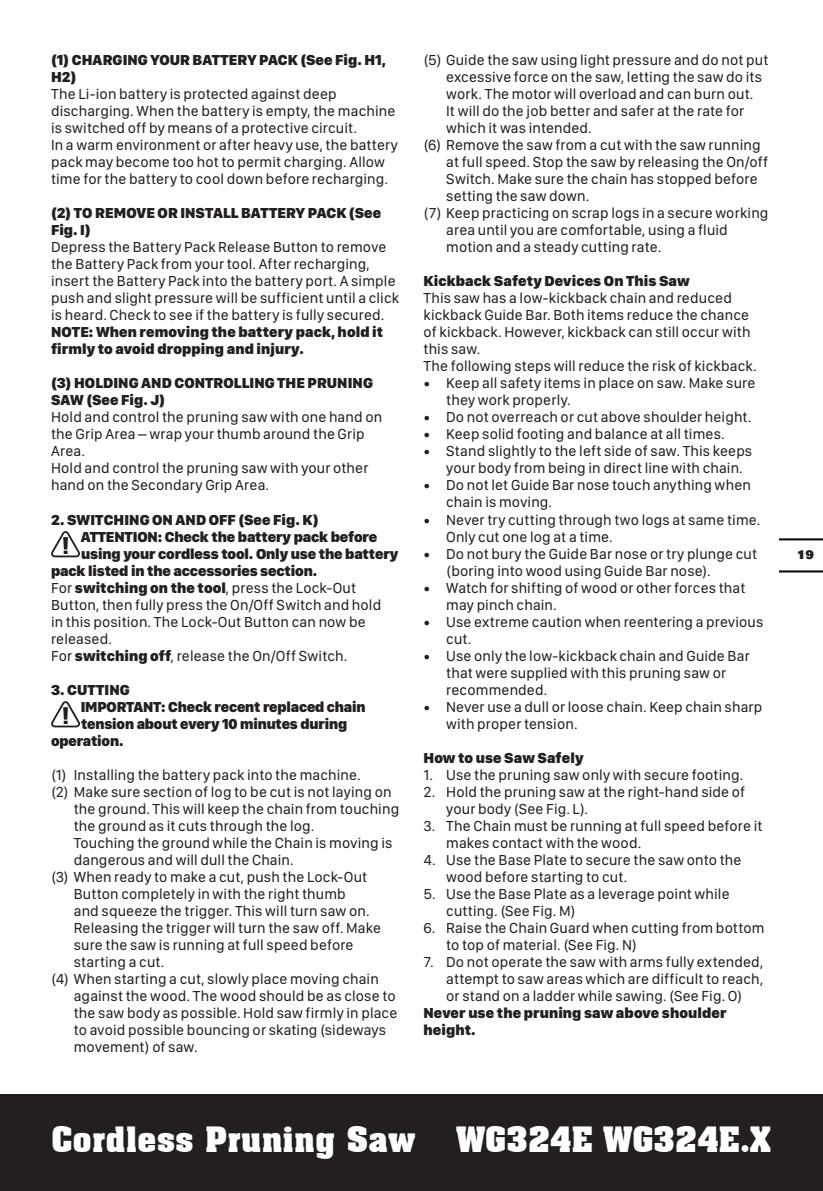
<style>
.page{position:relative;width:823px;height:1191px;background:#fff}
.page>*{position:absolute;margin:0;border:0;box-sizing:border-box;transform-origin:0 0}
.t1{font:700 34px "Aachen BT";color:#fff}
.t2{font:15px/17px "SF Compact Display";letter-spacing:.01em;color:#231f20}
.t3{font:900 15px/17px "SF Compact Display";color:#231f20}
.t4{font:900 12px "Univers";color:#231f20}
.s1{font-weight:900}
</style>
<div class="page">
<div style="left:0;top:1094px;width:822px;height:97px;background:#231f20"></div>
<hr style="left:779px;top:570px;width:43px;height:2px;background:#000">
<hr style="left:779px;top:538px;width:43px;height:2px;background:#000">
<svg style="left:51px;top:531px;width:29px;height:26px"></svg>
<svg style="left:51px;top:701px;width:29px;height:26px"></svg>
<p class="t3" style="left:51px;top:51px;width:336px">(1) CHARGING YOUR BATTERY PACK (See Fig. H1,<br>H2)</p>
<p class="t2" style="left:51px;top:85px;width:345px">The Li-ion battery is protected against deep discharging. When the battery is empty, the machine is switched off by means of a protective circuit.</p>
<p class="t2" style="left:51px;top:136px;width:348px">In a warm environment or after heavy use, the battery pack may become too hot to permit charging. Allow time for the battery to cool down before recharging.</p>
<p class="t3" style="left:51px;top:204px;width:331px">(2) TO REMOVE OR INSTALL BATTERY PACK (See<br>Fig. I)</p>
<p class="t2" style="left:51px;top:238px;width:349px">Depress the Battery Pack Release Button to remove the Battery Pack from your tool. After recharging, insert the Battery Pack into the battery port. A simple push and slight pressure will be sufficient until a click is heard. Check to see if the battery is fully secured.</p>
<p class="t3" style="left:51px;top:323px;width:333px">NOTE: When removing the battery pack, hold it firmly to avoid dropping and injury.</p>
<p class="t3" style="left:51px;top:374px;width:323px">(3) HOLDING AND CONTROLLING THE PRUNING<br>SAW (See Fig. J)</p>
<p class="t2" style="left:51px;top:408px;width:332px">Hold and control the pruning saw with one hand on the Grip Area – wrap your thumb around the Grip<br>Area.</p>
<p class="t2" style="left:51px;top:459px;width:319px">Hold and control the pruning saw with your other hand on the Secondary Grip Area.</p>
<p class="t3" style="left:51px;top:510px;width:269px">2. SWITCHING ON AND OFF (See Fig. K)</p>
<p class="t3" style="left:81px;top:527px;width:298px">ATTENTION: Check the battery pack before</p>
<p class="t3" style="left:81px;top:544px;width:318px">using your cordless tool. Only use the battery</p>
<p class="t3" style="left:51px;top:561px;width:267px">pack listed in the accessories section.</p>
<p class="t2" style="left:51px;top:578px;width:331px">For <span class="s1">switching on the tool</span>, press the Lock-Out Button, then fully press the On/Off Switch and hold in this position. The Lock-Out Button can now be released.</p>
<p class="t2" style="left:51px;top:646px;width:297px">For <span class="s1">switching off</span>, release the On/Off Switch.</p>
<p class="t3" style="left:51px;top:680px;width:80px">3. CUTTING</p>
<p class="t3" style="left:81px;top:697px;width:286px">IMPORTANT: Check recent replaced chain</p>
<p class="t3" style="left:81px;top:714px;width:267px">tension about every 10 minutes during</p>
<p class="t3" style="left:51px;top:731px;width:74px">operation.</p>
<p class="t2" style="left:51px;top:765px;width:311px">(1) Installing the battery pack into the machine.</p>
<p class="t2" style="left:74px;top:782px;width:327px;text-indent:-23px">(2) Make sure section of log to be cut is not laying on the ground. This will keep the chain from touching the ground as it cuts through the log.</p>
<p class="t2" style="left:74px;top:833px;width:320px">Touching the ground while the Chain is moving is dangerous and will dull the Chain.</p>
<p class="t2" style="left:74px;top:867px;width:308px;text-indent:-23px">(3) When ready to make a cut, push the Lock-Out Button completely in with the right thumb<br>and squeeze the trigger. This will turn saw on.<br>Releasing the trigger will turn the saw off. Make sure the saw is running at full speed before starting a cut.</p>
<p class="t2" style="left:74px;top:969px;width:325px;text-indent:-23px">(4) When starting a cut, slowly place moving chain against the wood. The wood should be as close to the saw body as possible. Hold saw firmly in place to avoid possible bouncing or skating (sideways movement) of saw.</p>
<p class="t2" style="left:446px;top:51px;width:323px;text-indent:-23px">(5) Guide the saw using light pressure and do not put excessive force on the saw, letting the saw do its work. The motor will overload and can burn out.<br>It will do the job better and safer at the rate for which it was intended.</p>
<p class="t2" style="left:446px;top:136px;width:323px;text-indent:-23px">(6) Remove the saw from a cut with the saw running at full speed. Stop the saw by releasing the On/off Switch. Make sure the chain has stopped before setting the saw down.</p>
<p class="t2" style="left:446px;top:204px;width:323px;text-indent:-23px">(7) Keep practicing on scrap logs in a secure working area until you are comfortable, using a fluid motion and a steady cutting rate.</p>
<p class="t3" style="left:423px;top:272px;width:267px">Kickback Safety Devices On This Saw</p>
<p class="t2" style="left:423px;top:289px;width:328px">This saw has a low-kickback chain and reduced kickback Guide Bar. Both items reduce the chance of kickback. However, kickback can still occur with this saw.</p>
<p class="t2" style="left:423px;top:357px;width:334px">The following steps will reduce the risk of kickback.</p>
<p class="t2" style="left:446px;top:374px;width:310px;text-indent:-23px">• Keep all safety items in place on saw. Make sure they work properly.</p>
<p class="t2" style="left:423px;top:408px;width:329px">• Do not overreach or cut above shoulder height.</p>
<p class="t2" style="left:423px;top:425px;width:302px">• Keep solid footing and balance at all times.</p>
<p class="t2" style="left:446px;top:442px;width:307px;text-indent:-23px">• Stand slightly to the left side of saw. This keeps your body from being in direct line with chain.</p>
<p class="t2" style="left:446px;top:476px;width:306px;text-indent:-23px">• Do not let Guide Bar nose touch anything when chain is moving.</p>
<p class="t2" style="left:446px;top:510px;width:315px;text-indent:-23px">• Never try cutting through two logs at same time.<br>Only cut one log at a time.</p>
<p class="t2" style="left:446px;top:544px;width:312px;text-indent:-23px">• Do not bury the Guide Bar nose or try plunge cut (boring into wood using Guide Bar nose).</p>
<p class="t2" style="left:446px;top:578px;width:300px;text-indent:-23px">• Watch for shifting of wood or other forces that may pinch chain.</p>
<p class="t2" style="left:446px;top:612px;width:318px;text-indent:-23px">• Use extreme caution when reentering a previous cut.</p>
<p class="t2" style="left:446px;top:646px;width:305px;text-indent:-23px">• Use only the low-kickback chain and Guide Bar that were supplied with this pruning saw or recommended.</p>
<p class="t2" style="left:446px;top:697px;width:317px;text-indent:-23px">• Never use a dull or loose chain. Keep chain sharp with proper tension.</p>
<p class="t3" style="left:423px;top:748px;width:161px">How to use Saw Safely</p>
<p class="t2" style="left:423px;top:765px;width:321px">1. Use the pruning saw only with secure footing.</p>
<p class="t2" style="left:446px;top:782px;width:300px;text-indent:-23px">2. Hold the pruning saw at the right-hand side of your body (See Fig. L).</p>
<p class="t2" style="left:446px;top:816px;width:317px;text-indent:-23px">3. The Chain must be running at full speed before it makes contact with the wood.</p>
<p class="t2" style="left:446px;top:850px;width:296px;text-indent:-23px">4. Use the Base Plate to secure the saw onto the wood before starting to cut.</p>
<p class="t2" style="left:446px;top:884px;width:285px;text-indent:-23px">5. Use the Base Plate as a leverage point while cutting. (See Fig. M)</p>
<p class="t2" style="left:446px;top:918px;width:319px;text-indent:-23px">6. Raise the Chain Guard when cutting from bottom to top of material. (See Fig. N)</p>
<p class="t2" style="left:446px;top:952px;width:318px;text-align:justify;text-indent:-23px">7. Do not operate the saw with arms fully extended, attempt to saw areas which are difficult to reach, or stand on a ladder while sawing. (See Fig. O)</p>
<p class="t3" style="left:423px;top:1003px;width:304px">Never use the pruning saw above shoulder height.</p>
<p class="t4" style="left:796px;top:546px;width:18px">19</p>
<h1 class="t1" style="left:51px;top:1118px;width:721px">Cordless Pruning Saw WG324E WG324E.X</h1>
</div>
